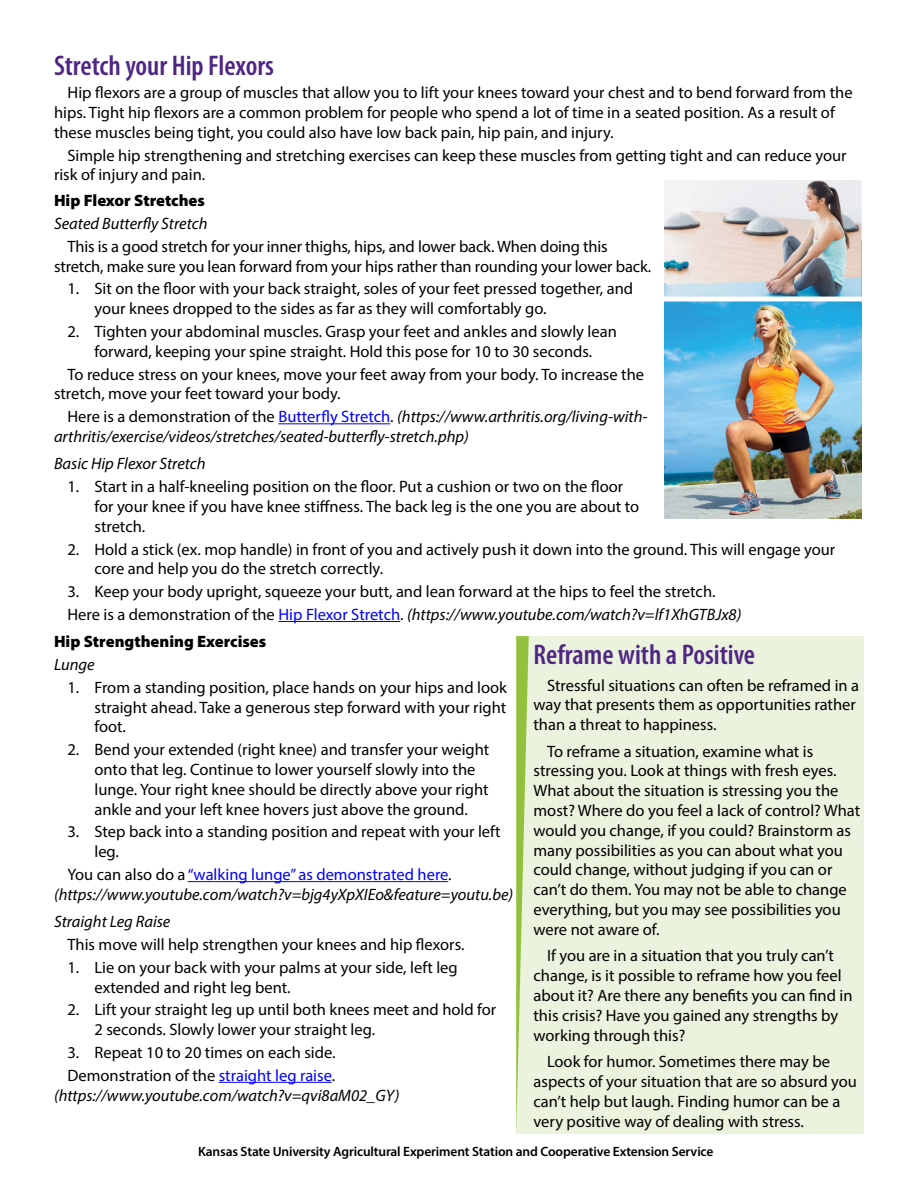
<style>
.page{position:relative;width:918px;height:1188px;background:#fff}
.page>*{position:absolute;margin:0;border:0;box-sizing:border-box;transform-origin:0 0}
.t1{font:600 condensed 28.5px "Myriad Pro";color:#4f2683}
.t2{font:16.5px/19.8px "Myriad Pro";color:#000}
.t3{font:italic 16.5px/19.8px "Myriad Pro";color:#000}
.t4{font:900 16.5px "Myriad Pro";color:#000}
.t5{font:600 13.5px "Myriad Pro";letter-spacing:-.01em;color:#000}
.s1{font-style:normal}
.s2{font-style:normal;color:#00f}
.s3{color:#00f}
.s4{font-style:italic}
</style>
<div class="page">
<hr style="left:278px;top:423px;width:112px;height:1px;background:#00f">
<hr style="left:278px;top:621px;width:122px;height:1px;background:#00f">
<hr style="left:188px;top:881px;width:260px;height:1px;background:#00f">
<hr style="left:219px;top:1082px;width:113px;height:1px;background:#00f">
<div style="left:516px;top:636px;width:348px;height:498px;background:#ebf2dd"></div>
<svg style="left:516px;top:636px;width:13px;height:495px"></svg>
<img style="left:664px;top:180px;width:198px;height:338px">
<h1 class="t1" style="left:54px;top:50px;width:221px">Stretch your Hip Flexors</h1>
<p class="t2" style="left:54px;top:82px;width:800px;text-indent:13px">Hip flexors are a group of muscles that allow you to lift your knees toward your chest and to bend forward from the hips. Tight hip flexors are a common problem for people who spend a lot of time in a seated position. As a result of these muscles being tight, you could also have low back pain, hip pain, and injury.</p>
<p class="t2" style="left:54px;top:145px;width:794px;text-indent:13px">Simple hip strengthening and stretching exercises can keep these muscles from getting tight and can reduce your risk of injury and pain.</p>
<p class="t4" style="left:54px;top:191px;width:152px">Hip Flexor Stretches</p>
<p class="t3" style="left:54px;top:213px;width:155px">Seated Butterfly Stretch</p>
<p class="t2" style="left:54px;top:236px;width:599px;text-indent:13px">This is a good stretch for your inner thighs, hips, and lower back. When doing this stretch, make sure you lean forward from your hips rather than rounding your lower back.</p>
<p class="t2" style="left:94px;top:279px;width:540px;text-indent:-27px">1. Sit on the floor with your back straight, soles of your feet pressed together, and your knees dropped to the sides as far as they will comfortably go.</p>
<p class="t2" style="left:68px;top:321px;width:551px;text-align:center">2. Tighten your abdominal muscles. Grasp your feet and ankles and slowly lean forward, keeping your spine straight. Hold this pose for 10 to 30 seconds.</p>
<p class="t2" style="left:54px;top:364px;width:592px;text-indent:13px">To reduce stress on your knees, move your feet away from your body. To increase the stretch, move your feet toward your body.</p>
<p class="t3" style="left:54px;top:407px;width:595px;text-indent:13px"><span class="s1">Here is a demonstration of the</span> <span class="s2">Butterfly Stretch</span><span class="s1">.</span> (https://www.arthritis.org/living-with&shy;arthritis/exercise/videos/stretches/seated-butterfly-stretch.php)</p>
<p class="t3" style="left:54px;top:454px;width:153px">Basic Hip Flexor Stretch</p>
<p class="t2" style="left:94px;top:476px;width:546px;text-indent:-27px">1. Start in a half-kneeling position on the floor. Put a cushion or two on the floor for your knee if you have knee stiffness. The back leg is the one you are about to stretch.</p>
<p class="t2" style="left:94px;top:539px;width:742px;text-indent:-27px">2. Hold a stick (ex. mop handle) in front of you and actively push it down into the ground. This will engage your core and help you do the stretch correctly.</p>
<p class="t2" style="left:68px;top:580px;width:675px;line-height:22.8px">3. Keep your body upright, squeeze your butt, and lean forward at the hips to feel the stretch.<br>Here is a demonstration of the <span class="s3">Hip Flexor Stretch</span>. <span class="s4">(https://www.youtube.com/watch?v=lf1XhGTBJx8)</span></p>
<p class="t4" style="left:54px;top:632px;width:214px">Hip Strengthening Exercises</p>
<p class="t3" style="left:54px;top:654px;width:42px">Lunge</p>
<p class="t2" style="left:94px;top:677px;width:414px;text-align:justify;text-indent:-27px">1. From a standing position, place hands on your hips and look straight ahead. Take a generous step forward with your right foot.</p>
<p class="t2" style="left:94px;top:740px;width:396px;text-indent:-27px">2. Bend your extended (right knee) and transfer your weight onto that leg. Continue to lower yourself slowly into the lunge. Your right knee should be directly above your right ankle and your left knee hovers just above the ground.</p>
<p class="t2" style="left:94px;top:822px;width:408px;text-indent:-27px">3. Step back into a standing position and repeat with your left leg.</p>
<p class="t3" style="left:54px;top:864px;width:461px;text-indent:13px"><span class="s1">You can also do a</span> <span class="s2">“walking lunge” as demonstrated here</span><span class="s1">. </span>(https://www.youtube.com/watch?v=bjg4yXpXIEo&amp;feature=youtu.be)</p>
<p class="t3" style="left:54px;top:911px;width:118px">Straight Leg Raise</p>
<p class="t2" style="left:67px;top:934px;width:398px">This move will help strengthen your knees and hip flexors.</p>
<p class="t2" style="left:94px;top:957px;width:365px;text-indent:-27px">1. Lie on your back with your palms at your side, left leg extended and right leg bent.</p>
<p class="t2" style="left:94px;top:1000px;width:403px;text-indent:-27px">2. Lift your straight leg up until both knees meet and hold for<br>2 seconds. Slowly lower your straight leg.</p>
<p class="t2" style="left:67px;top:1041px;width:270px;line-height:22.8px">3. Repeat 10 to 20 times on each side.<br>Demonstration of the <span class="s3">straight leg raise</span>.</p>
<p class="t3" style="left:54px;top:1085px;width:347px">(https://www.youtube.com/watch?v=qvi8aM02_GY)</p>
<h1 class="t1" style="left:534px;top:639px;width:223px">Reframe with a Positive</h1>
<p class="t2" style="left:534px;top:675px;width:327px;text-indent:13px">Stressful situations can often be reframed in a way that presents them as opportunities rather than a threat to happiness.</p>
<p class="t2" style="left:534px;top:741px;width:328px;text-indent:13px">To reframe a situation, examine what is stressing you. Look at things with fresh eyes.<br>What about the situation is stressing you the most? Where do you feel a lack of control? What would you change, if you could? Brainstorm as many possibilities as you can about what you could change, without judging if you can or can’t do them. You may not be able to change everything, but you may see possibilities you were not aware of.</p>
<p class="t2" style="left:534px;top:946px;width:321px;text-indent:13px">If you are in a situation that you truly can’t change, is it possible to reframe how you feel about it? Are there any benefits you can find in this crisis? Have you gained any strengths by working through this?</p>
<p class="t2" style="left:534px;top:1051px;width:325px;text-indent:13px">Look for humor. Sometimes there may be aspects of your situation that are so absurd you can’t help but laugh. Finding humor can be a very positive way of dealing with stress.</p>
<p class="t5" style="left:198px;top:1143px;width:517px">Kansas State University Agricultural Experiment Station and Cooperative Extension Service</p>
</div>
